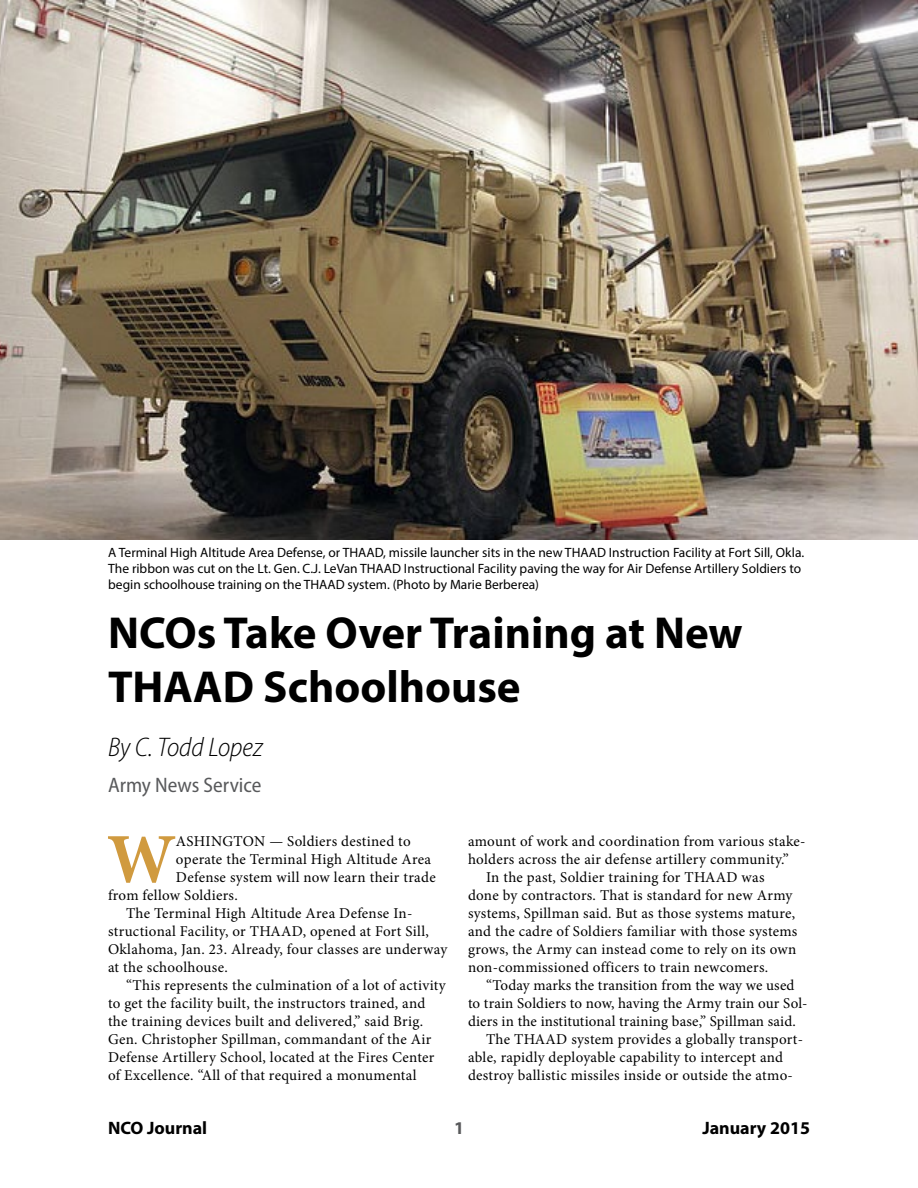
<style>
.page{position:relative;width:918px;height:1188px;background:#fff}
.page>*{position:absolute;margin:0;border:0;box-sizing:border-box;transform-origin:0 0}
.t1{font:700 70.35px "Minion Pro";color:#d09a3f}
.t2{font:700 45px/54px "Myriad Pro";color:#000}
.t3{font:italic 300 semi-condensed 27px "Myriad Pro";color:#000}
.t4{font:semi-condensed 21px "Myriad Pro";color:#58595b}
.t5{font:700 18px "Myriad Pro";color:#000}
.t6{font:700 18px "Myriad Pro";color:#58595b}
.t7{font:15px "Minion Pro";letter-spacing:.015em;color:#000}
.t8{font:13.5px/16.5px "Myriad Pro";color:#000}
</style>
<div class="page">
<img style="left:0;top:0;width:918px;height:540px">
<p class="t8" style="left:108px;top:544px;width:698px">A Terminal High Altitude Area Defense, or THAAD, missile launcher sits in the new THAAD Instruction Facility at Fort Sill, Okla.<br>The ribbon was cut on the Lt. Gen. C.J. LeVan THAAD Instructional Facility paving the way for Air Defense Artillery Soldiers to begin schoolhouse training on the THAAD system. (Photo by Marie Berberea)</p>
<h2 class="t2" style="left:108px;top:604px;width:636px">NCOs Take Over Training at New<br>THAAD Schoolhouse</h2>
<h3 class="t3" style="left:108px;top:731px;width:156px">By C. Todd Lopez</h3>
<h3 class="t4" style="left:108px;top:772px;width:155px">Army News Service</h3>
<h1 class="t1" style="left:107px;top:810px;width:70px">W</h1>
<p class="t7" style="left:176px;top:831px;width:236px">ASHINGTON — Soldiers destined to</p>
<p class="t7" style="left:468px;top:831px;width:339px">amount of work and coordination from various stake-</p>
<p class="t7" style="left:468px;top:849px;width:322px">holders across the air defense artillery community.”</p>
<p class="t7" style="left:486px;top:867px;width:280px">In the past, Soldier training for THAAD was</p>
<p class="t7" style="left:468px;top:885px;width:326px">done by contractors. That is standard for new Army</p>
<p class="t7" style="left:468px;top:903px;width:329px">systems, Spillman said. But as those systems mature,</p>
<p class="t7" style="left:468px;top:921px;width:331px">and the cadre of Soldiers familiar with those systems</p>
<p class="t7" style="left:468px;top:939px;width:330px">grows, the Army can instead come to rely on its own</p>
<p class="t7" style="left:468px;top:957px;width:302px">non-commissioned officers to train newcomers.</p>
<p class="t7" style="left:486px;top:975px;width:310px">“Today marks the transition from the way we used</p>
<p class="t7" style="left:468px;top:993px;width:341px">to train Soldiers to now, having the Army train our Sol-</p>
<p class="t7" style="left:468px;top:1011px;width:329px">diers in the institutional training base,” Spillman said.</p>
<p class="t7" style="left:486px;top:1029px;width:319px">The THAAD system provides a globally transport-</p>
<p class="t7" style="left:468px;top:1047px;width:317px">able, rapidly deployable capability to intercept and</p>
<p class="t7" style="left:468px;top:1065px;width:326px">destroy ballistic missiles inside or outside the atmo-</p>
<p class="t7" style="left:176px;top:849px;width:257px">operate the Terminal High Altitude Area</p>
<p class="t7" style="left:176px;top:867px;width:261px">Defense system will now learn their trade</p>
<p class="t7" style="left:108px;top:885px;width:131px">from fellow Soldiers.</p>
<p class="t7" style="left:126px;top:903px;width:288px">The Terminal High Altitude Area Defense In-</p>
<p class="t7" style="left:108px;top:921px;width:322px">structional Facility, or THAAD, opened at Fort Sill,</p>
<p class="t7" style="left:108px;top:939px;width:341px">Oklahoma, Jan. 23. Already, four classes are underway</p>
<p class="t7" style="left:108px;top:957px;width:121px">at the schoolhouse.</p>
<p class="t7" style="left:126px;top:975px;width:321px">“This represents the culmination of a lot of activity</p>
<p class="t7" style="left:108px;top:993px;width:319px">to get the facility built, the instructors trained, and</p>
<p class="t7" style="left:108px;top:1011px;width:317px">the training devices built and delivered,” said Brig.</p>
<p class="t7" style="left:108px;top:1029px;width:325px">Gen. Christopher Spillman, commandant of the Air</p>
<p class="t7" style="left:108px;top:1047px;width:328px">Defense Artillery School, located at the Fires Center</p>
<p class="t7" style="left:108px;top:1065px;width:310px">of Excellence. “All of that required a monumental</p>
<p class="t5" style="left:108px;top:1116px;width:101px">NCO Journal</p>
<p class="t6" style="left:454px;top:1116px;width:11px">1</p>
<p class="t5" style="left:702px;top:1116px;width:109px">January 2015</p>
</div>
